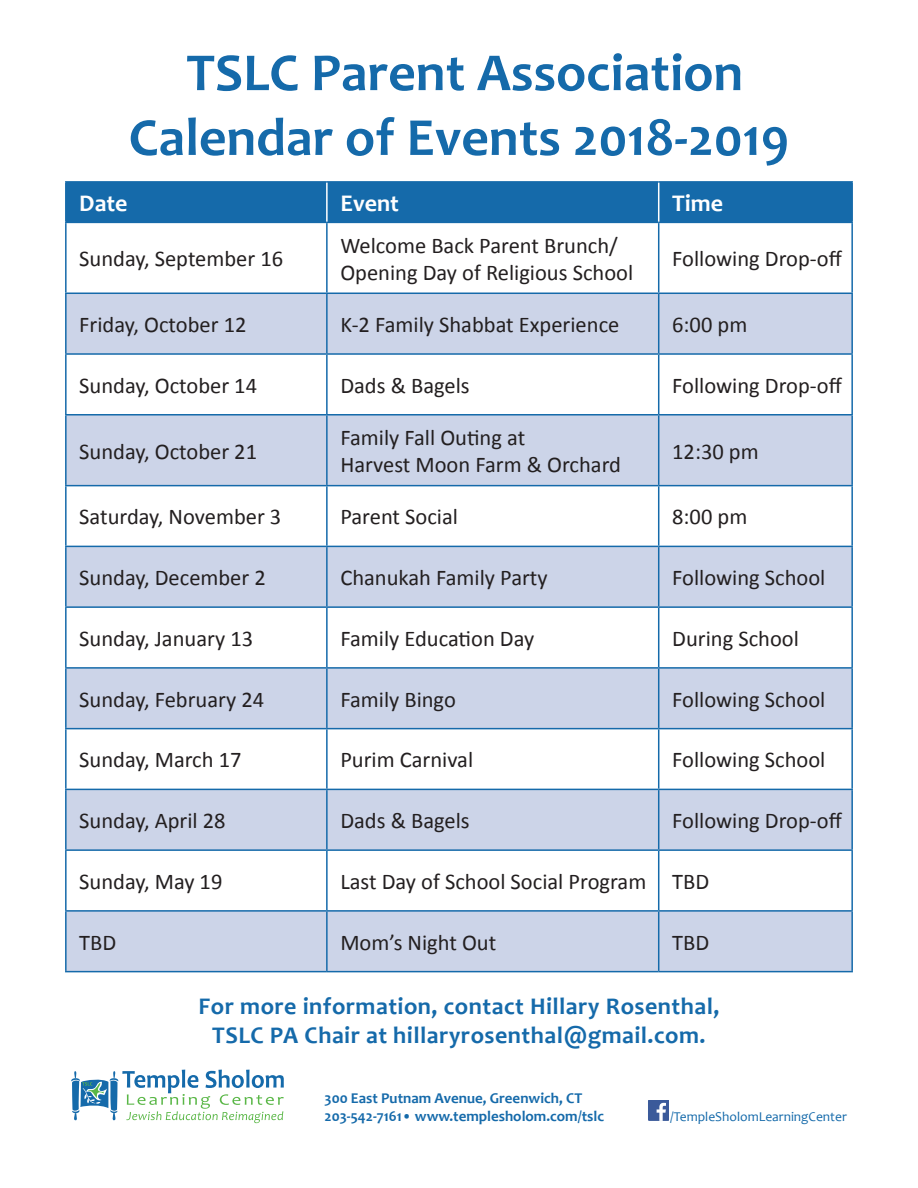
<style>
.page{position:relative;width:918px;height:1188px;background:#fff}
.page>*{position:absolute;margin:0;border:0;box-sizing:border-box;transform-origin:0 0}
.t1{font:700 54px/64.8px "Candara";color:#156aaa;text-align:center}
.t2{font:700 24px/28.8px "Candara";letter-spacing:.02em;color:#156aaa;text-align:center}
.t3{font:700 24px "Candara";color:#fff}
.t4{font:22.5px/27px "Calibri";color:#231f20}
.t5{font:700 15px/18px "Candara";color:#156aaa}
.t6{font:13.5px "Candara";color:#156aaa}
</style>
<div class="page">
<svg style="left:71px;top:1070px;width:213px;height:53px"></svg>
<div style="left:648px;top:1100px;width:20px;height:21px;background:#3b5a9a"></div>
<svg style="left:657px;top:1103px;width:9px;height:18px"></svg>
<div style="left:67px;top:183px;width:784px;height:39px;background:#156aaa"></div>
<svg style="left:67px;top:294px;width:784px;height:677px;fill:#ccd4e8"></svg>
<hr style="left:65px;top:223px;width:2px;height:70px;background:#156aaa">
<hr style="left:326px;top:223px;width:2px;height:70px;background:#156aaa">
<hr style="left:658px;top:223px;width:1px;height:70px;background:#156aaa">
<hr style="left:851px;top:223px;width:2px;height:70px;background:#156aaa">
<hr style="left:65px;top:293px;width:262px;height:1px;background:#156aaa">
<hr style="left:65px;top:294px;width:2px;height:59px;background:#156aaa">
<hr style="left:327px;top:293px;width:332px;height:1px;background:#156aaa">
<hr style="left:326px;top:294px;width:2px;height:59px;background:#156aaa">
<hr style="left:659px;top:293px;width:194px;height:1px;background:#156aaa">
<hr style="left:658px;top:294px;width:1px;height:59px;background:#156aaa">
<hr style="left:851px;top:294px;width:2px;height:59px;background:#156aaa">
<hr style="left:65px;top:353px;width:262px;height:2px;background:#156aaa">
<hr style="left:65px;top:355px;width:2px;height:59px;background:#156aaa">
<hr style="left:327px;top:353px;width:332px;height:2px;background:#156aaa">
<hr style="left:326px;top:355px;width:2px;height:59px;background:#156aaa">
<hr style="left:659px;top:353px;width:194px;height:2px;background:#156aaa">
<hr style="left:658px;top:355px;width:1px;height:59px;background:#156aaa">
<hr style="left:851px;top:355px;width:2px;height:59px;background:#156aaa">
<hr style="left:65px;top:414px;width:262px;height:2px;background:#156aaa">
<hr style="left:65px;top:416px;width:2px;height:69px;background:#156aaa">
<hr style="left:327px;top:414px;width:332px;height:2px;background:#156aaa">
<hr style="left:326px;top:416px;width:2px;height:69px;background:#156aaa">
<hr style="left:659px;top:414px;width:194px;height:2px;background:#156aaa">
<hr style="left:658px;top:416px;width:1px;height:69px;background:#156aaa">
<hr style="left:851px;top:416px;width:2px;height:69px;background:#156aaa">
<hr style="left:65px;top:485px;width:262px;height:1px;background:#156aaa">
<hr style="left:65px;top:486px;width:2px;height:60px;background:#156aaa">
<hr style="left:327px;top:485px;width:332px;height:1px;background:#156aaa">
<hr style="left:326px;top:486px;width:2px;height:60px;background:#156aaa">
<hr style="left:659px;top:485px;width:194px;height:1px;background:#156aaa">
<hr style="left:658px;top:486px;width:1px;height:60px;background:#156aaa">
<hr style="left:851px;top:486px;width:2px;height:60px;background:#156aaa">
<hr style="left:65px;top:546px;width:262px;height:1px;background:#156aaa">
<hr style="left:65px;top:547px;width:2px;height:59px;background:#156aaa">
<hr style="left:327px;top:546px;width:332px;height:1px;background:#156aaa">
<hr style="left:326px;top:547px;width:2px;height:59px;background:#156aaa">
<hr style="left:659px;top:546px;width:194px;height:1px;background:#156aaa">
<hr style="left:658px;top:547px;width:1px;height:59px;background:#156aaa">
<hr style="left:851px;top:547px;width:2px;height:59px;background:#156aaa">
<hr style="left:65px;top:606px;width:262px;height:2px;background:#156aaa">
<hr style="left:65px;top:608px;width:2px;height:59px;background:#156aaa">
<hr style="left:327px;top:606px;width:332px;height:2px;background:#156aaa">
<hr style="left:326px;top:608px;width:2px;height:59px;background:#156aaa">
<hr style="left:659px;top:606px;width:194px;height:2px;background:#156aaa">
<hr style="left:658px;top:608px;width:1px;height:59px;background:#156aaa">
<hr style="left:851px;top:608px;width:2px;height:59px;background:#156aaa">
<hr style="left:65px;top:667px;width:262px;height:2px;background:#156aaa">
<hr style="left:65px;top:669px;width:2px;height:59px;background:#156aaa">
<hr style="left:327px;top:667px;width:332px;height:2px;background:#156aaa">
<hr style="left:326px;top:669px;width:2px;height:59px;background:#156aaa">
<hr style="left:659px;top:667px;width:194px;height:2px;background:#156aaa">
<hr style="left:658px;top:669px;width:1px;height:59px;background:#156aaa">
<hr style="left:851px;top:669px;width:2px;height:59px;background:#156aaa">
<hr style="left:65px;top:728px;width:262px;height:1px;background:#156aaa">
<hr style="left:65px;top:729px;width:2px;height:60px;background:#156aaa">
<hr style="left:327px;top:728px;width:332px;height:1px;background:#156aaa">
<hr style="left:326px;top:729px;width:2px;height:60px;background:#156aaa">
<hr style="left:659px;top:728px;width:194px;height:1px;background:#156aaa">
<hr style="left:658px;top:729px;width:1px;height:60px;background:#156aaa">
<hr style="left:851px;top:729px;width:2px;height:60px;background:#156aaa">
<hr style="left:65px;top:789px;width:262px;height:1px;background:#156aaa">
<hr style="left:65px;top:790px;width:2px;height:59px;background:#156aaa">
<hr style="left:327px;top:789px;width:332px;height:1px;background:#156aaa">
<hr style="left:326px;top:790px;width:2px;height:59px;background:#156aaa">
<hr style="left:659px;top:789px;width:194px;height:1px;background:#156aaa">
<hr style="left:658px;top:790px;width:1px;height:59px;background:#156aaa">
<hr style="left:851px;top:790px;width:2px;height:59px;background:#156aaa">
<hr style="left:65px;top:849px;width:262px;height:2px;background:#156aaa">
<hr style="left:65px;top:851px;width:2px;height:59px;background:#156aaa">
<hr style="left:327px;top:849px;width:332px;height:2px;background:#156aaa">
<hr style="left:326px;top:851px;width:2px;height:59px;background:#156aaa">
<hr style="left:659px;top:849px;width:194px;height:2px;background:#156aaa">
<hr style="left:658px;top:851px;width:1px;height:59px;background:#156aaa">
<hr style="left:851px;top:851px;width:2px;height:59px;background:#156aaa">
<hr style="left:65px;top:910px;width:262px;height:2px;background:#156aaa">
<hr style="left:65px;top:912px;width:2px;height:59px;background:#156aaa">
<hr style="left:327px;top:910px;width:332px;height:2px;background:#156aaa">
<hr style="left:326px;top:912px;width:2px;height:59px;background:#156aaa">
<hr style="left:659px;top:910px;width:194px;height:2px;background:#156aaa">
<hr style="left:658px;top:912px;width:1px;height:59px;background:#156aaa">
<hr style="left:851px;top:912px;width:2px;height:59px;background:#156aaa">
<hr style="left:65px;top:971px;width:262px;height:1px;background:#156aaa">
<hr style="left:327px;top:971px;width:332px;height:1px;background:#156aaa">
<hr style="left:659px;top:971px;width:194px;height:1px;background:#156aaa">
<hr style="left:65px;top:181px;width:262px;height:2px;background:#156aaa">
<hr style="left:65px;top:183px;width:2px;height:39px;background:#156aaa">
<hr style="left:327px;top:181px;width:332px;height:2px;background:#156aaa">
<hr style="left:659px;top:181px;width:194px;height:2px;background:#156aaa">
<hr style="left:851px;top:183px;width:2px;height:39px;background:#156aaa">
<hr style="left:65px;top:222px;width:262px;height:1px;background:#156aaa">
<hr style="left:327px;top:222px;width:332px;height:1px;background:#156aaa">
<hr style="left:659px;top:222px;width:194px;height:1px;background:#156aaa">
<hr style="left:326px;top:183px;width:2px;height:39px;background:#fff">
<hr style="left:658px;top:183px;width:1px;height:39px;background:#fff">
<p class="t1" style="left:129px;top:40px;width:662px">TSLC Parent Association<br>Calendar of Events 2018-2019</p>
<p class="t3" style="left:79px;top:188px;width:50px">Date</p>
<p class="t3" style="left:340px;top:188px;width:60px">Event</p>
<p class="t3" style="left:672px;top:188px;width:52px">Time</p>
<p class="t4" style="left:79px;top:245px;width:205px">Sunday, September 16</p>
<p class="t4" style="left:340px;top:232px;width:294px">Welcome Back Parent Brunch/<br>Opening Day of Religious School</p>
<p class="t4" style="left:672px;top:245px;width:171px">Following Drop-off</p>
<p class="t4" style="left:79px;top:311px;width:169px">Friday, October 12</p>
<p class="t4" style="left:340px;top:311px;width:281px">K-2 Family Shabbat Experience</p>
<p class="t4" style="left:672px;top:311px;width:77px">6:00 pm</p>
<p class="t4" style="left:79px;top:372px;width:179px">Sunday, October 14</p>
<p class="t4" style="left:340px;top:372px;width:131px">Dads &amp; Bagels</p>
<p class="t4" style="left:672px;top:372px;width:171px">Following Drop-off</p>
<p class="t4" style="left:79px;top:438px;width:179px">Sunday, October 21</p>
<p class="t4" style="left:340px;top:424px;width:282px">Family Fall Outing at<br>Harvest Moon Farm &amp; Orchard</p>
<p class="t4" style="left:672px;top:438px;width:88px">12:30 pm</p>
<p class="t4" style="left:79px;top:504px;width:204px">Saturday, November 3</p>
<p class="t4" style="left:340px;top:504px;width:119px">Parent Social</p>
<p class="t4" style="left:672px;top:504px;width:77px">8:00 pm</p>
<p class="t4" style="left:79px;top:564px;width:188px">Sunday, December 2</p>
<p class="t4" style="left:340px;top:564px;width:209px">Chanukah Family Party</p>
<p class="t4" style="left:672px;top:564px;width:155px">Following School</p>
<p class="t4" style="left:79px;top:625px;width:175px">Sunday, January 13</p>
<p class="t4" style="left:340px;top:625px;width:195px">Family Education Day</p>
<p class="t4" style="left:672px;top:625px;width:128px">During School</p>
<p class="t4" style="left:79px;top:686px;width:186px">Sunday, February 24</p>
<p class="t4" style="left:340px;top:686px;width:117px">Family Bingo</p>
<p class="t4" style="left:672px;top:686px;width:155px">Following School</p>
<p class="t4" style="left:79px;top:747px;width:164px">Sunday, March 17</p>
<p class="t4" style="left:340px;top:747px;width:134px">Purim Carnival</p>
<p class="t4" style="left:672px;top:747px;width:155px">Following School</p>
<p class="t4" style="left:79px;top:807px;width:148px">Sunday, April 28</p>
<p class="t4" style="left:340px;top:807px;width:131px">Dads &amp; Bagels</p>
<p class="t4" style="left:672px;top:807px;width:171px">Following Drop-off</p>
<p class="t4" style="left:79px;top:868px;width:145px">Sunday, May 19</p>
<p class="t4" style="left:340px;top:868px;width:307px">Last Day of School Social Program</p>
<p class="t4" style="left:672px;top:868px;width:39px">TBD</p>
<p class="t4" style="left:79px;top:929px;width:39px">TBD</p>
<p class="t4" style="left:340px;top:929px;width:157px">Mom’s Night Out</p>
<p class="t4" style="left:672px;top:929px;width:39px">TBD</p>
<p class="t2" style="left:199px;top:991px;width:522px">For more information, contact Hillary Rosenthal,<br>TSLC PA Chair at hillaryrosenthal@gmail.com.</p>
<p class="t5" style="left:325px;top:1089px;width:281px">300 East Putnam Avenue, Greenwich, CT<br>203-542-7161• www.templesholom.com/tslc</p>
<p class="t6" style="left:670px;top:1108px;width:178px">/TempleSholomLearningCenter</p>
</div>
